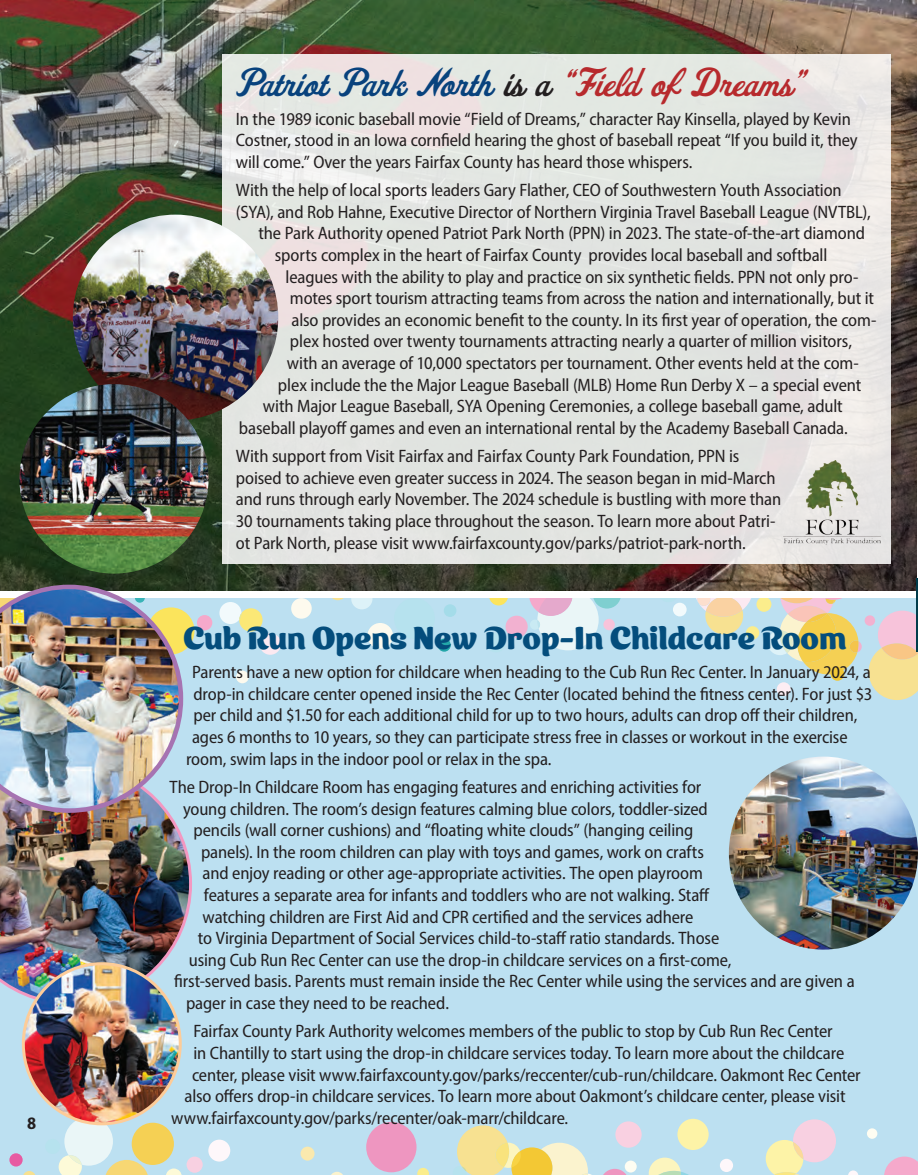
<style>
.page{position:relative;width:918px;height:1175px;background:#fff}
.page>*{position:absolute;margin:0;border:0;box-sizing:border-box;transform-origin:0 0}
.Feature_Headline_SMALL{font:37.5px "Fenway Park JF";color:#08427d}
.Feature_Headline_SMALL-2{font:31.5px "Ice Cream Standard";color:#044d7c}
.Feature_Body{font:semi-condensed 18px/21.6px "Myriad Pro";letter-spacing:-.01em;color:#231f20}
.t1{font:700 semi-condensed 17.55px "Myriad Pro";color:#231f20}
.s1{color:#231f20}
.s2{color:#b72a2d}
</style>
<div class="page">
<div style="left:0;top:598px;width:918px;height:576px;background:#bce0f1"></div>
<div style="left:777px;top:682px;width:14px;height:14px;background:#fdedf3;border-radius:50%"></div>
<div style="left:444px;top:604px;width:12px;height:13px;background:#a4dce9;border-radius:50%"></div>
<div style="left:301px;top:1146px;width:14px;height:14px;background:#fae9ae;border-radius:50%"></div>
<div style="left:486px;top:632px;width:20px;height:20px;background:#b6e2ee;border-radius:50%"></div>
<div style="left:615px;top:1121px;width:27px;height:26px;background:#f9d0e1;border-radius:50%"></div>
<div style="left:366px;top:1122px;width:51px;height:50px;background:#ee96c0;border-radius:50%"></div>
<div style="left:208px;top:1139px;width:22px;height:22px;background:#fef7fa;border-radius:50%"></div>
<div style="left:506px;top:615px;width:22px;height:23px;background:#f2b1d0;border-radius:50%"></div>
<div style="left:673px;top:602px;width:14px;height:14px;background:#f2fafc;border-radius:50%"></div>
<svg style="left:332px;top:1171px;width:10px;height:3px"></svg>
<svg style="left:166px;top:1168px;width:15px;height:6px"></svg>
<div style="left:438px;top:638px;width:13px;height:13px;background:#23a6a9;border-radius:50%"></div>
<svg style="left:417px;top:1167px;width:12px;height:7px"></svg>
<div style="left:45px;top:1138px;width:15px;height:15px;background:#b6e2ee;border-radius:50%"></div>
<svg style="left:489px;top:598px;width:19px;height:7px"></svg>
<div style="left:197px;top:615px;width:15px;height:15px;background:#f5a9cb;border-radius:50%"></div>
<div style="left:677px;top:1118px;width:32px;height:32px;background:#fdf3a7;border-radius:50%"></div>
<svg style="left:24px;top:1171px;width:11px;height:3px"></svg>
<div style="left:865px;top:615px;width:10px;height:11px;background:#f2b1d0;border-radius:50%"></div>
<div style="left:236px;top:670px;width:13px;height:13px;background:#fdfaee;border-radius:50%"></div>
<svg style="left:766px;top:1119px;width:70px;height:55px"></svg>
<div style="left:187px;top:1156px;width:16px;height:16px;background:#f8d0e1;border-radius:50%"></div>
<div style="left:831px;top:667px;width:13px;height:13px;background:#f3c834;border-radius:50%"></div>
<svg style="left:457px;top:1125px;width:172px;height:49px"></svg>
<div style="left:9px;top:1153px;width:14px;height:13px;background:#e75ba2;border-radius:50%"></div>
<svg style="left:848px;top:1170px;width:10px;height:4px"></svg>
<div style="left:867px;top:1128px;width:10px;height:10px;background:#fefdf2;border-radius:50%"></div>
<div style="left:720px;top:1158px;width:13px;height:14px;background:#fef7fa;border-radius:50%"></div>
<svg style="left:884px;top:1156px;width:34px;height:18px"></svg>
<svg style="left:648px;top:1157px;width:39px;height:17px"></svg>
<div style="left:625px;top:1160px;width:12px;height:12px;background:#fefdf2;border-radius:50%"></div>
<div style="left:367px;top:623px;width:26px;height:25px;background:#fdfaee;border-radius:50%"></div>
<div style="left:259px;top:633px;width:22px;height:22px;background:#fce9f1;border-radius:50%"></div>
<svg style="left:529px;top:598px;width:92px;height:52px"></svg>
<div style="left:147px;top:607px;width:47px;height:47px;background:#fbe45c;border-radius:50%"></div>
<svg style="left:332px;top:598px;width:41px;height:11px"></svg>
<div style="left:132px;top:1122px;width:42px;height:42px;background:#f5d054;border-radius:50%"></div>
<svg style="left:219px;top:602px;width:44px;height:29px"></svg>
<div style="left:291px;top:598px;width:21px;height:20px;background:#fdfaee;border-radius:50%"></div>
<svg style="left:59px;top:1123px;width:90px;height:51px"></svg>
<svg style="left:869px;top:610px;width:49px;height:90px"></svg>
<svg style="left:696px;top:598px;width:166px;height:76px"></svg>
<div style="left:394px;top:598px;width:41px;height:41px;background:#b6e2ee;border-radius:50%"></div>
<img style="left:0;top:0;width:916px;height:590px">
<hr style="left:916px;top:578px;width:2px;height:73px;background:#013c4b">
<div style="left:222px;top:54px;width:669px;height:509px;background:linear-gradient(to right,#e3e5e1,#e6e6e3)"></div>
<img style="left:73px;top:215px;width:205px;height:205px;border-radius:103px">
<img style="left:19px;top:384px;width:190px;height:189px;border-radius:95px">
<img style="left:0;top:813px;width:192px;height:182px">
<img style="left:0;top:584px;width:183px;height:229px">
<img style="left:729px;top:756px;width:189px;height:193px">
<img style="left:23px;top:963px;width:157px;height:160px">
<div style="left:22px;top:962px;width:160px;height:163px;border:3px solid #fdcc99;border-radius:50%"></div>
<hr style="left:917px;top:202px;width:1px;height:361px;background:#66be6c">
<img style="left:783px;top:460px;width:97px;height:84px">
<p class="t1" style="left:27px;top:1111px;width:11px">8</p>
<p class="Feature_Headline_SMALL" style="left:236px;top:58px;width:571px">Patriot Park North <span class="s1">is a</span> <span class="s2">“Field of Dreams”</span></p>
<p class="Feature_Body" style="left:236px;top:107px;width:623px">In the 1989 iconic baseball movie “Field of Dreams,” character Ray Kinsella, played by Kevin<br>Costner, stood in an Iowa cornfield hearing the ghost of baseball repeat “If you build it, they will come.” Over the years Fairfax County has heard those whispers.</p>
<p class="Feature_Body" style="left:236px;top:179px;width:607px">With the help of local sports leaders Gary Flather, CEO of Southwestern Youth Association</p>
<p class="Feature_Body" style="left:236px;top:201px;width:636px">(SYA), and Rob Hahne, Executive Director of Northern Virginia Travel Baseball League (NVTBL),</p>
<p class="Feature_Body" style="left:258px;top:222px;width:608px">the Park Authority opened Patriot Park North (PPN) in 2023. The state-of-the-art diamond</p>
<p class="Feature_Body" style="left:275px;top:244px;width:554px">sports complex in the heart of Fairfax County provides local baseball and softball</p>
<p class="Feature_Body" style="left:285px;top:265px;width:574px">leagues with the ability to play and practice on six synthetic fields. PPN not only pro-</p>
<p class="Feature_Body" style="left:290px;top:287px;width:586px">motes sport tourism attracting teams from across the nation and internationally, but it</p>
<p class="Feature_Body" style="left:291px;top:309px;width:586px">also provides an economic benefit to the county. In its first year of operation, the com-</p>
<p class="Feature_Body" style="left:290px;top:330px;width:564px">plex hosted over twenty tournaments attracting nearly a quarter of million visitors,</p>
<p class="Feature_Body" style="left:287px;top:352px;width:574px">with an average of 10,000 spectators per tournament. Other events held at the com-</p>
<p class="Feature_Body" style="left:278px;top:373px;width:585px">plex include the the Major League Baseball (MLB) Home Run Derby X – a special event</p>
<p class="Feature_Body" style="left:263px;top:395px;width:581px">with Major League Baseball, SYA Opening Ceremonies, a college baseball game, adult</p>
<p class="Feature_Body" style="left:239px;top:417px;width:610px">baseball playoff games and even an international rental by the Academy Baseball Canada.</p>
<p class="Feature_Body" style="left:236px;top:445px;width:547px">With support from Visit Fairfax and Fairfax County Park Foundation, PPN is poised to achieve even greater success in 2024. The season began in mid-March and runs through early November. The 2024 schedule is bustling with more than 30 tournaments taking place throughout the season. To learn more about Patri&shy;ot Park North, please visit www.fairfaxcounty.gov/parks/patriot-park-north.</p>
<p class="Feature_Headline_SMALL-2" style="left:183px;top:612px;width:665px">Cub Run Opens New Drop-In Childcare Room</p>
<p class="Feature_Body" style="left:192px;top:661px;width:680px">Parents have a new option for childcare when heading to the Cub Run Rec Center. In January 2024, a</p>
<p class="Feature_Body" style="left:193px;top:682px;width:680px">drop-in childcare center opened inside the Rec Center (located behind the fitness center). For just $3</p>
<p class="Feature_Body" style="left:193px;top:704px;width:665px">per child and $1.50 for each additional child for up to two hours, adults can drop off their children,</p>
<p class="Feature_Body" style="left:192px;top:726px;width:657px">ages 6 months to 10 years, so they can participate stress free in classes or workout in the exercise</p>
<p class="Feature_Body" style="left:186px;top:747px;width:367px">room, swim laps in the indoor pool or relax in the spa.</p>
<p class="Feature_Body" style="left:170px;top:776px;width:533px">The Drop-In Childcare Room has engaging features and enriching activities for</p>
<p class="Feature_Body" style="left:183px;top:797px;width:526px">young children. The room’s design features calming blue colors, toddler-sized</p>
<p class="Feature_Body" style="left:193px;top:819px;width:501px">pencils (wall corner cushions) and “floating white clouds” (hanging ceiling</p>
<p class="Feature_Body" style="left:201px;top:840px;width:505px">panels). In the room children can play with toys and games, work on crafts</p>
<p class="Feature_Body" style="left:202px;top:862px;width:502px">and enjoy reading or other age-appropriate activities. The open playroom</p>
<p class="Feature_Body" style="left:204px;top:884px;width:507px">features a separate area for infants and toddlers who are not walking. Staff</p>
<p class="Feature_Body" style="left:202px;top:905px;width:492px">watching children are First Aid and CPR certified and the services adhere</p>
<p class="Feature_Body" style="left:198px;top:927px;width:523px">to Virginia Department of Social Services child-to-staff ratio standards. Those</p>
<p class="Feature_Body" style="left:189px;top:948px;width:544px">using Cub Run Rec Center can use the drop-in childcare services on a first-come,</p>
<p class="Feature_Body" style="left:174px;top:970px;width:682px">first-served basis. Parents must remain inside the Rec Center while using the services and are given a</p>
<p class="Feature_Body" style="left:186px;top:992px;width:264px">pager in case they need to be reached.</p>
<p class="Feature_Body" style="left:194px;top:1020px;width:641px">Fairfax County Park Authority welcomes members of the public to stop by Cub Run Rec Center</p>
<p class="Feature_Body" style="left:194px;top:1041px;width:652px">in Chantilly to start using the drop-in childcare services today. To learn more about the childcare</p>
<p class="Feature_Body" style="left:192px;top:1063px;width:670px">center, please visit www.fairfaxcounty.gov/parks/reccenter/cub-run/childcare. Oakmont Rec Center</p>
<p class="Feature_Body" style="left:185px;top:1085px;width:663px">also offers drop-in childcare services. To learn more about Oakmont’s childcare center, please visit</p>
<p class="Feature_Body" style="left:171px;top:1106px;width:399px">www.fairfaxcounty.gov/parks/recenter/oak-marr/childcare.</p>
</div>
